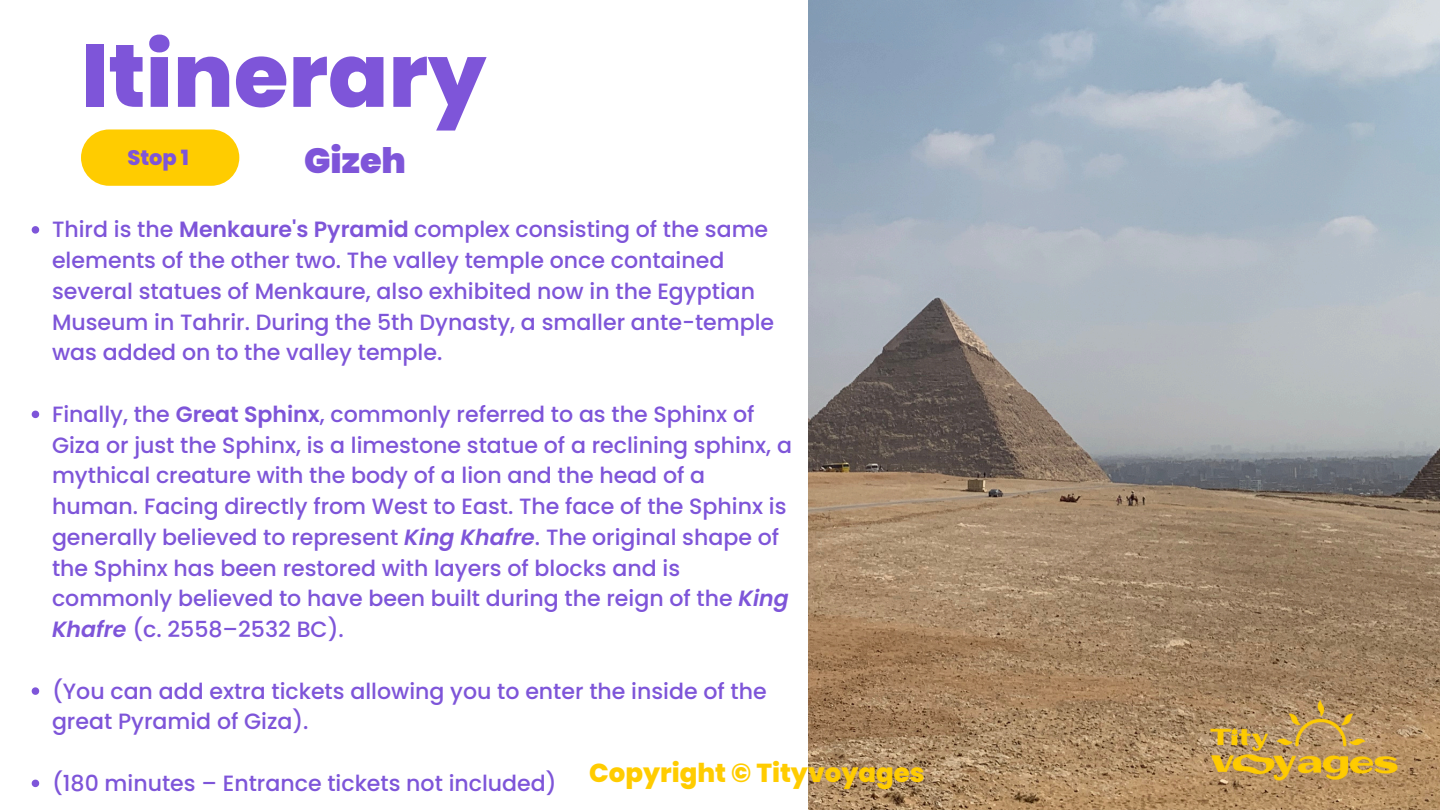
<style>
.page{position:relative;width:1440px;height:810px;background:#fff}
.page>*{position:absolute;margin:0;border:0;box-sizing:border-box;transform-origin:0 0}
.t1{font:800 88.7px "Poppins";color:#7e55d9}
.t2{font:900 35.1px "Poppins";color:#7e55d9}
.t3{font:800 26px "Poppins";color:#fc0}
.t4{font:500 22.1px/30.8px "Poppins";color:#7e55d9}
.t5{font:800 21px "Poppins";color:#7e55d9}
.s1{font-weight:600}
.s2{font-weight:600;font-style:italic}
</style>
<div class="page">
<div style="left:81px;top:129px;width:158px;height:57px;background:#fc0;border-radius:28px"></div>
<img style="left:808px;top:0;width:632px;height:810px">
<img style="left:1198px;top:691px;width:212px;height:99px">
<svg style="left:32px;top:226px;width:7px;height:8px"></svg>
<svg style="left:32px;top:411px;width:7px;height:7px"></svg>
<svg style="left:32px;top:687px;width:7px;height:8px"></svg>
<svg style="left:32px;top:780px;width:7px;height:7px"></svg>
<h4 class="t1" style="left:81px;top:14px;width:407px">Itinerary</h4>
<h2 class="t2" style="left:304px;top:136px;width:103px">Gizeh</h2>
<p class="t5" style="left:127px;top:143px;width:63px">Stop 1</p>
<p class="t4" style="left:52px;top:214px;width:724px">Third is the <span class="s1">Menkaure's Pyramid</span> complex consisting of the same elements of the other two. The valley temple once contained several statues of Menkaure, also exhibited now in the Egyptian Museum in Tahrir. During the 5th Dynasty, a smaller ante-temple was added on to the valley temple.</p>
<p class="t4" style="left:52px;top:399px;width:741px">Finally, the <span class="s1">Great Sphinx</span>, commonly referred to as the Sphinx of Giza or just the Sphinx, is a limestone statue of a reclining sphinx, a mythical creature with the body of a lion and the head of a human. Facing directly from West to East. The face of the Sphinx is generally believed to represent <span class="s2">King Khafre</span>. The original shape of the Sphinx has been restored with layers of blocks and is commonly believed to have been built during the reign of the <span class="s2">King Khafre</span> (c. 2558–2532 BC).</p>
<p class="t4" style="left:52px;top:675px;width:716px">(You can add extra tickets allowing you to enter the inside of the great Pyramid of Giza).</p>
<p class="t4" style="left:52px;top:768px;width:506px">(180 minutes – Entrance tickets not included)</p>
<h3 class="t3" style="left:589px;top:754px;width:337px">Copyright © Tityvoyages</h3>
</div>
